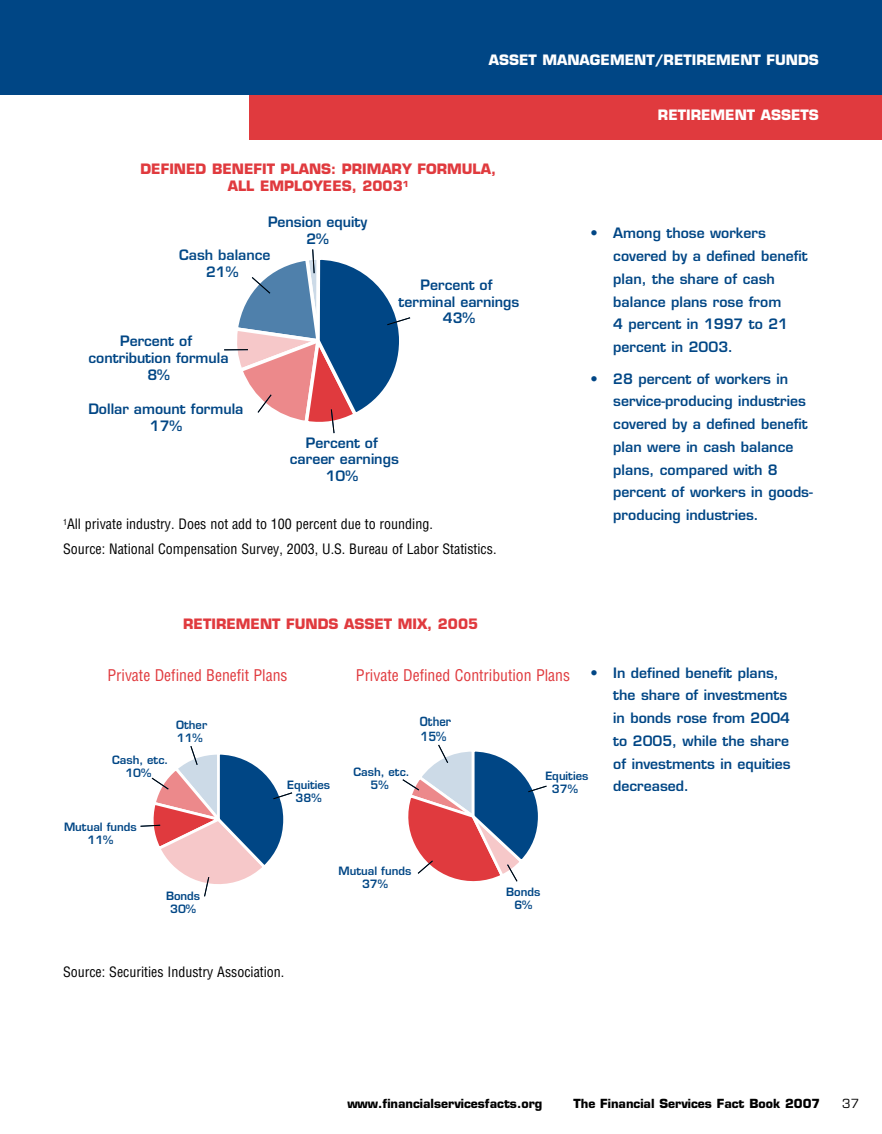
<style>
.page{position:relative;width:882px;height:1134px;background:#fff}
.page>*{position:absolute;margin:0;border:0;box-sizing:border-box;transform-origin:0 0}
.t1{font:condensed 15.75px "Helvetica";color:#e03a3e}
.t2{font:600 14px/22.8px "Eurostile";color:#004685;text-align:center}
.t3{font:condensed 14px/24.5px "Helvetica";color:#000}
.t4{font:700 14px/17.5px "Eurostile";color:#e03a3e;text-align:center}
.t5{font:700 14px "Eurostile";color:#fff}
.t6{font:600 14px/16.8px "Eurostile";color:#044987;text-align:center}
.t7{font:700 12.25px "Eurostile";color:#000}
.t8{font:600 12.25px/14.9px "Eurostile";color:#044987;scale:.91 1}
.t9{font:12.25px "Eurostile";color:#000}
.t10{font:600 11.2px/13.5px "Eurostile";color:#004685;text-align:center}
.t11{font:600 11.2px/13.5px "Eurostile";color:#044987}
</style>
<div class="page">
<div style="left:250px;top:42px;width:632px;height:97px;background:#e03a3e"></div>
<div style="left:0;top:0;width:882px;height:94px;background:#004685"></div>
<svg style="left:224px;top:249px;width:187px;height:185px"></svg>
<svg style="left:140px;top:746px;width:153px;height:151px"></svg>
<svg style="left:402px;top:744px;width:145px;height:138px"></svg>
<p class="t5" style="left:489px;top:52px;width:289px">ASSET Management/retirement fun</p>
<p class="t5" style="left:798px;top:52px;width:20px">ds</p>
<p class="t4" style="left:140px;top:160px;width:357px">DEFINED BENEFIT PLANS: PRIMARY FORMULA,<br>ALL EMPLOYEES, 2003<sup>1</sup></p>
<p class="t2" style="left:268px;top:214px;width:101px;line-height:16.8px">Pension equity<br>2%</p>
<p class="t6" style="left:179px;top:247px;width:93px">Cash balance<br>21%</p>
<p class="t2" style="left:89px;top:333px;width:142px;line-height:16.8px">Percent of contribution formula<br>8%</p>
<p class="t2" style="left:88px;top:400px;width:157px;line-height:16.8px">Dollar amount formula<br>17%</p>
<p class="t2" style="left:399px;top:276px;width:122px;line-height:16.8px">Percent of terminal earnings<br>43%</p>
<p class="t2" style="left:290px;top:434px;width:111px;line-height:16.8px">Percent of career earnings<br>10%</p>
<p class="t3" style="left:63px;top:512px;width:435px"><sup>1</sup>All private industry. Does not add to 100 percent due to rounding.<br>Source: National Compensation Survey, 2003, U.S. Bureau of Labor Statistics.</p>
<p class="t4" style="left:183px;top:615px;width:296px">RETIREMENT FUNDS ASSET MIX, 2005</p>
<p class="t5" style="left:658px;top:106px;width:163px">retirement ASSETS</p>
<p class="t2" style="left:613px;top:222px;width:196px;text-align:left;text-indent:-23px">• Among those workers covered by a defined benefit plan, the share of cash balance plans rose from<br>4 percent in 1997 to 21 percent in 2003.</p>
<p class="t2" style="left:613px;top:367px;width:201px;text-align:left;text-indent:-23px">• 28 percent of workers in service-producing industries covered by a defined benefit plan were in cash balance plans, compared with 8 percent of workers in goods&shy;producing industries.</p>
<p class="t2" style="left:613px;top:661px;width:179px;text-align:left;text-indent:-23px">• In defined benefit plans, the share of investments in bonds rose from 2004 to 2005, while the share of investments in equities decreased.</p>
<p class="t1" style="left:108px;top:665px;width:182px">private defined benefit plans</p>
<p class="t1" style="left:356px;top:665px;width:216px">private defined contribution plans</p>
<p class="t8" style="left:420px;top:714px;width:36px">Other<br>15%</p>
<p class="t11" style="left:176px;top:718px;width:33px">Other<br>11%</p>
<p class="t10" style="left:112px;top:753px;width:58px">Cash, etc.<br>10%</p>
<p class="t10" style="left:353px;top:765px;width:58px">Cash, etc.<br>5%</p>
<p class="t10" style="left:545px;top:769px;width:44px">Equities<br>37%</p>
<p class="t10" style="left:287px;top:778px;width:44px">Equities<br>38%</p>
<p class="t10" style="left:64px;top:820px;width:74px">Mutual funds<br>11%</p>
<p class="t10" style="left:166px;top:889px;width:36px">Bonds<br>30%</p>
<p class="t3" style="left:63px;top:960px;width:223px">Source: Securities Industry Association.</p>
<p class="t10" style="left:339px;top:864px;width:74px">Mutual funds<br>37%</p>
<p class="t10" style="left:506px;top:885px;width:36px">Bonds<br>6%</p>
<p class="t7" style="left:347px;top:1096px;width:197px">www.financialservicesfacts.org</p>
<p class="t7" style="left:574px;top:1096px;width:248px">The Financial Services Fact Book 2007</p>
<p class="t9" style="left:842px;top:1097px;width:18px">37</p>
</div>
